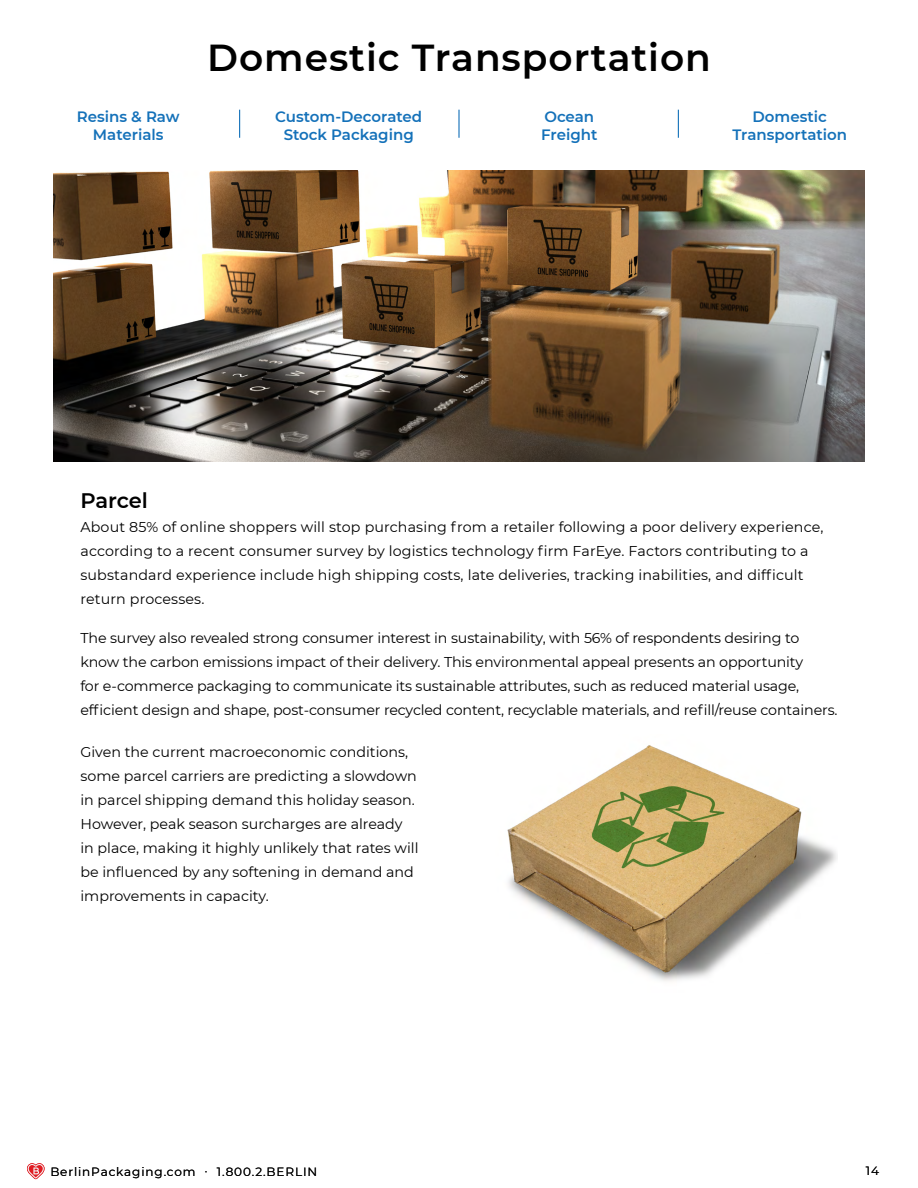
<style>
.page{position:relative;width:918px;height:1188px;background:#fff}
.page>*{position:absolute;margin:0;border:0;box-sizing:border-box;transform-origin:0 0}
.t1{font:600 37.5px "Montserrat";letter-spacing:.025em;color:#000}
.t2{font:600 21px "Montserrat";letter-spacing:-.01em;color:#000}
.t3{font:600 15px/18px "Montserrat";color:#1471b9;text-align:center}
.t4{font:14.25px/24px "Montserrat";color:#000}
.t5{font:12px "Montserrat";letter-spacing:.075em;color:#000}
</style>
<div class="page">
<svg style="left:27px;top:1163px;width:18px;height:16px"></svg>
<svg style="left:678px;top:110px;width:1px;height:28px"></svg>
<hr style="left:458px;top:110px;width:2px;height:28px;background:#1471b9">
<svg style="left:239px;top:110px;width:1px;height:28px"></svg>
<img style="left:54px;top:170px;width:810px;height:292px">
<img style="left:507px;top:745px;width:330px;height:236px">
<h1 class="t1" style="left:207px;top:31px;width:505px">Domestic Transportation</h1>
<p class="t3" style="left:77px;top:107px;width:104px">Resins &amp; Raw<br>Materials</p>
<p class="t3" style="left:275px;top:107px;width:148px">Custom-Decorated<br>Stock Packaging</p>
<p class="t3" style="left:541px;top:107px;width:58px;text-align:left">Ocean<br>Freight</p>
<p class="t3" style="left:732px;top:107px;width:116px">Domestic<br>Transportation</p>
<h2 class="t2" style="left:80px;top:485px;width:69px">Parcel</h2>
<p class="t4" style="left:80px;top:514px;width:745px">About 85% of online shoppers will stop purchasing from a retailer following a poor delivery experience, according to a recent consumer survey by logistics technology firm FarEye. Factors contributing to a substandard experience include high shipping costs, late deliveries, tracking inabilities, and difficult return processes.</p>
<p class="t4" style="left:80px;top:625px;width:759px">The survey also revealed strong consumer interest in sustainability, with 56% of respondents desiring to know the carbon emissions impact of their delivery. This environmental appeal presents an opportunity<br>for e-commerce packaging to communicate its sustainable attributes, such as reduced material usage, efficient design and shape, post-consumer recycled content, recyclable materials, and refill/reuse containers.</p>
<p class="t4" style="left:80px;top:739px;width:340px">Given the current macroeconomic conditions, some parcel carriers are predicting a slowdown in parcel shipping demand this holiday season.<br>However, peak season surcharges are already in place, making it highly unlikely that rates will be influenced by any softening in demand and improvements in capacity.</p>
<p class="t5" style="left:50px;top:1163px;width:268px">BerlinPackaging.com · 1.800.2.BERLIN</p>
<p class="t5" style="left:866px;top:1163px;width:15px">14</p>
</div>
